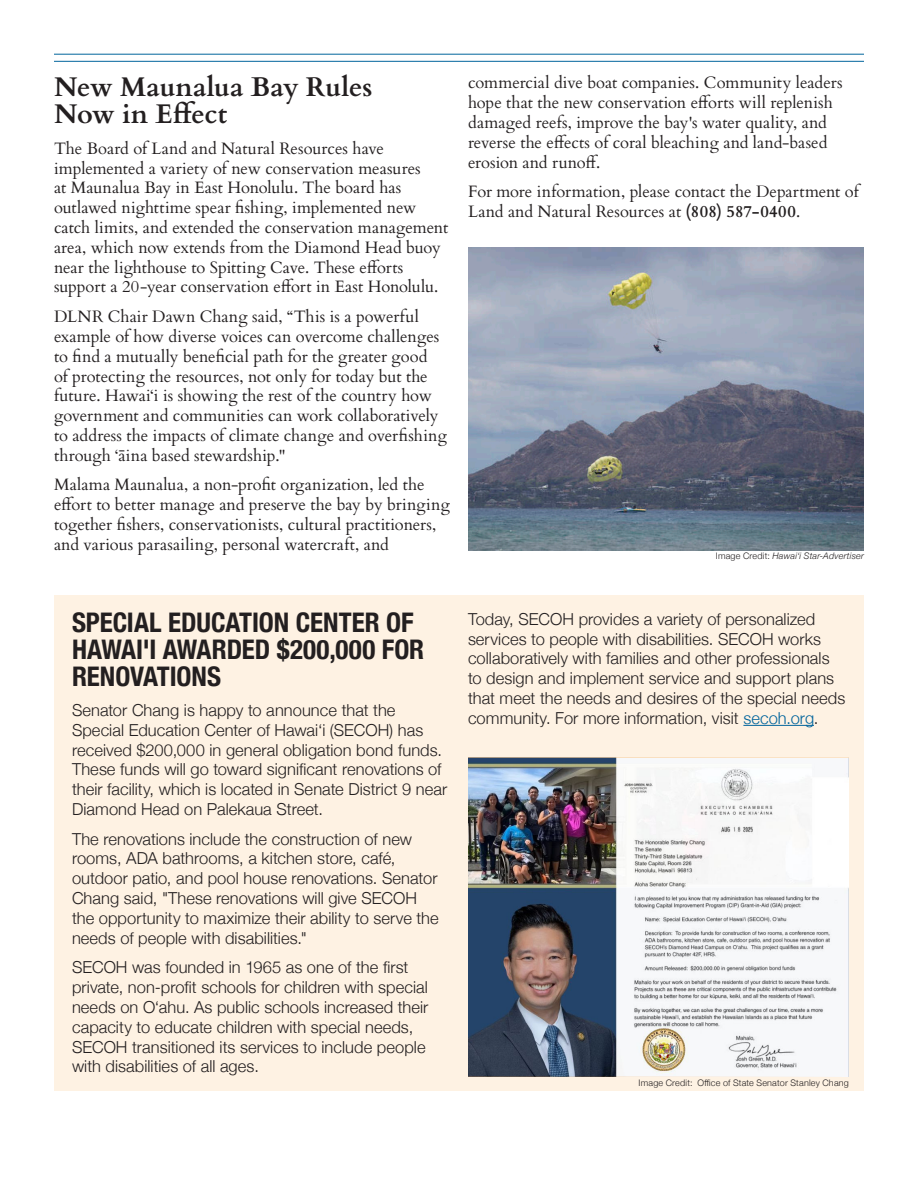
<style>
.page{position:relative;width:918px;height:1188px;background:#fff}
.page>*{position:absolute;margin:0;border:0;box-sizing:border-box;transform-origin:0 0}
.t1{font:700 condensed 27px/27px "Helvetica Neue";color:#231f20}
.t2{font:700 27px/27px "Cardo";color:#231f20}
.t3{font:16.5px/19.8px "Cardo";color:#231f20}
.t4{font:300 16.5px/19.8px "Helvetica Neue";letter-spacing:.005em;color:#231f20}
.t5{font:300 9px "Helvetica Neue";letter-spacing:.025em;color:#231f20}
.t6{font:italic 300 9px "Helvetica Neue";letter-spacing:.02em;color:#231f20}
.s1{font-weight:700}
.s2{font-style:normal}
.s3{color:#01649c}
</style>
<div class="page">
<img style="left:468px;top:247px;width:396px;height:303px">
<hr style="left:54px;top:54px;width:810px;height:1px;background:#01649c">
<hr style="left:54px;top:61px;width:810px;height:1px;background:#01649c">
<div style="left:54px;top:595px;width:810px;height:496px;background:#fef2e3"></div>
<hr style="left:743px;top:725px;width:71px;height:1px;background:#01649c">
<img style="left:468px;top:758px;width:381px;height:319px">
<p class="t2" style="left:54px;top:71px;width:320px">New Maunalua Bay Rules<br>Now in Effect</p>
<p class="t3" style="left:54px;top:138px;width:396px">The Board of Land and Natural Resources have implemented a variety of new conservation measures<br>at Maunalua Bay in East Honolulu. The board has outlawed nighttime spear fishing, implemented new catch limits, and extended the conservation management area, which now extends from the Diamond Head buoy near the lighthouse to Spitting Cave. These efforts support a 20-year conservation effort in East Honolulu.</p>
<p class="t3" style="left:54px;top:306px;width:395px">DLNR Chair Dawn Chang said, “This is a powerful example of how diverse voices can overcome challenges to find a mutually beneficial path for the greater good<br>of protecting the resources, not only for today but the future. Hawai‘i is showing the rest of the country how government and communities can work collaboratively to address the impacts of climate change and overfishing through ‘āina based stewardship."</p>
<p class="t3" style="left:54px;top:474px;width:397px">Malama Maunalua, a non-profit organization, led the effort to better manage and preserve the bay by bringing together fishers, conservationists, cultural practitioners, and various parasailing, personal watercraft, and</p>
<p class="t3" style="left:468px;top:72px;width:376px">commercial dive boat companies. Community leaders hope that the new conservation efforts will replenish damaged reefs, improve the bay's water quality, and reverse the effects of coral bleaching and land-based erosion and runoff.</p>
<p class="t3" style="left:468px;top:181px;width:392px">For more information, please contact the Department of<br>Land and Natural Resources at <span class="s1">(808) 587-0400</span>.</p>
<p class="t6" style="left:716px;top:549px;width:150px"><span class="s2">Image Credit:</span> Hawai‘i Star-Advertiser</p>
<p class="t1" style="left:72px;top:607px;width:354px">SPECIAL EDUCATION CENTER OF<br>HAWAI'I AWARDED $200,000 FOR<br>RENOVATIONS</p>
<p class="t4" style="left:72px;top:699px;width:377px">Senator Chang is happy to announce that the Special Education Center of Hawai‘i (SECOH) has received $200,000 in general obligation bond funds.<br>These funds will go toward significant renovations of their facility, which is located in Senate District 9 near Diamond Head on Palekaua Street.</p>
<p class="t4" style="left:72px;top:828px;width:368px">The renovations include the construction of new rooms, ADA bathrooms, a kitchen store, café, outdoor patio, and pool house renovations. Senator Chang said, "These renovations will give SECOH the opportunity to maximize their ability to serve the needs of people with disabilities."</p>
<p class="t4" style="left:72px;top:956px;width:358px">SECOH was founded in 1965 as one of the first private, non-profit schools for children with special needs on O‘ahu. As public schools increased their capacity to educate children with special needs, SECOH transitioned its services to include people with disabilities of all ages.</p>
<p class="t4" style="left:468px;top:608px;width:379px">Today, SECOH provides a variety of personalized services to people with disabilities. SECOH works collaboratively with families and other professionals to design and implement service and support plans that meet the needs and desires of the special needs community. For more information, visit <span class="s3">secoh.org</span>.</p>
<p class="t5" style="left:639px;top:1075px;width:212px">Image Credit: Office of State Senator Stanley Chang</p>
</div>
